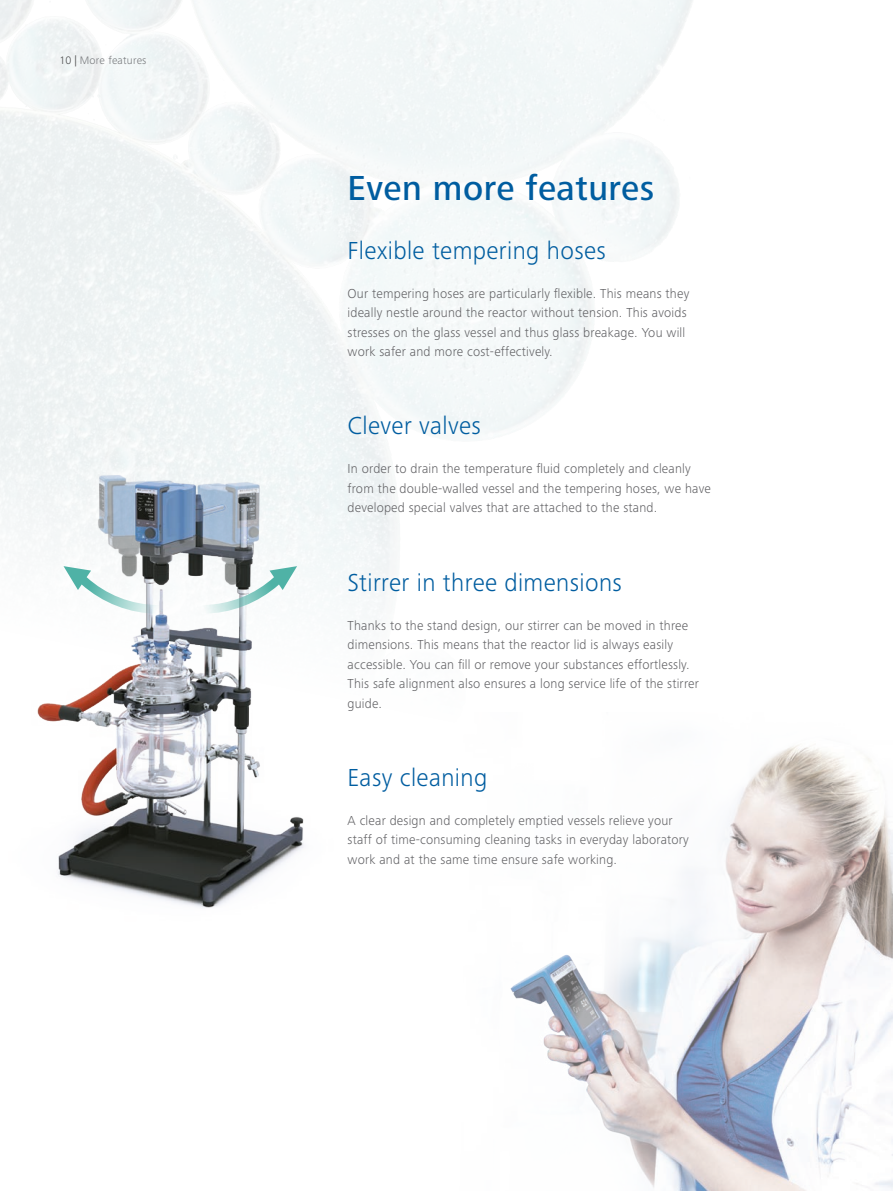
<style>
.page{position:relative;width:893px;height:1191px;background:#fff}
.page>*{position:absolute;margin:0;border:0;box-sizing:border-box;transform-origin:0 0}
.Fließtext_head_VERS{font:500 36px "Frutiger Next IKA";letter-spacing:.015em;color:#005da0}
.Fließtext_head_VERS-2{font:300 25.5px "Frutiger Next IKA";letter-spacing:.015em;color:#005da0}
.Fließtext{font:300 13.5px/19.5px "Frutiger Next IKA";letter-spacing:.015em;color:#636366}
.t1{font:300 11.25px "Frutiger Next IKA";letter-spacing:.02em;color:#76787b}
.s1{color:#4b4c4d}
</style>
<div class="page">
<img style="left:510px;top:745px;width:383px;height:446px">
<img style="left:58px;top:799px;width:246px;height:109px">
<img style="left:0;top:461px;width:338px;height:338px">
<svg style="left:201px;top:566px;width:96px;height:48px"></svg>
<svg style="left:64px;top:566px;width:95px;height:48px"></svg>
<p class="t1" style="left:60px;top:54px;width:88px"><span class="s1">10 |</span> More features</p>
<p class="Fließtext_head_VERS" style="left:348px;top:168px;width:308px">Even more features</p>
<p class="Fließtext_head_VERS-2" style="left:348px;top:236px;width:260px">Flexible tempering hoses</p>
<p class="Fließtext" style="left:348px;top:284px;width:343px">Our tempering hoses are particularly flexible. This means they ideally nestle around the reactor without tension. This avoids stresses on the glass vessel and thus glass breakage. You will work safer and more cost-effectively.</p>
<p class="Fließtext_head_VERS-2" style="left:348px;top:411px;width:135px">Clever valves</p>
<p class="Fließtext" style="left:348px;top:459px;width:365px">In order to drain the temperature fluid completely and cleanly from the double-walled vessel and the tempering hoses, we have developed special valves that are attached to the stand.</p>
<p class="Fließtext_head_VERS-2" style="left:348px;top:567px;width:276px">Stirrer in three dimensions</p>
<p class="Fließtext" style="left:348px;top:615px;width:353px">Thanks to the stand design, our stirrer can be moved in three dimensions. This means that the reactor lid is always easily accessible. You can fill or remove your substances effortlessly.<br>This safe alignment also ensures a long service life of the stirrer guide.</p>
<p class="Fließtext_head_VERS-2" style="left:348px;top:762px;width:141px">Easy cleaning</p>
<p class="Fließtext" style="left:348px;top:810px;width:327px">A clear design and completely emptied vessels relieve your</p>
<p class="Fließtext" style="left:348px;top:830px;width:343px">staff of time-consuming cleaning tasks in everyday laboratory work and at the same time ensure safe working.</p>
</div>
